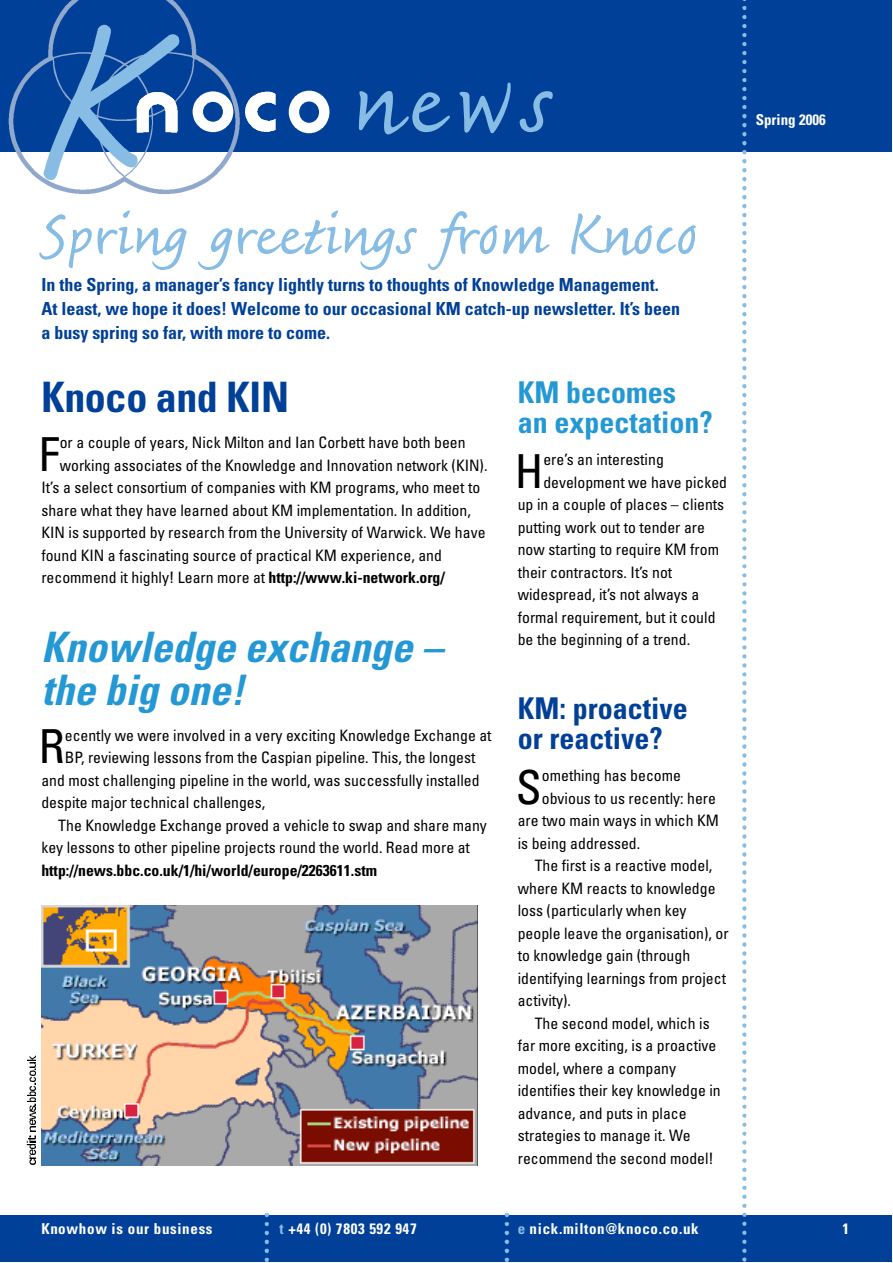
<style>
.page{position:relative;width:893px;height:1263px;background:#fff}
.page>*{position:absolute;margin:0;border:0;box-sizing:border-box;transform-origin:0 0}
.t1{font:99px "Fineprint";color:#87bce4}
.t2{font:63px "Fineprint";color:#87bce4}
.t3{font:condensed 46.8px "Univers";color:#000}
.t4{font:italic 700 condensed 42px/42.2px "Univers";color:#2398d5}
.t5{font:700 condensed 42px "Univers";letter-spacing:-.01em;color:#004098}
.t6{font:700 condensed 30px/29.8px "Univers";color:#2398d5}
.t7{font:700 condensed 30px/30.3px "Univers";color:#004098}
.t8{font:700 condensed 18px/24.2px "Univers";color:#004098}
.t9{font:condensed 15.75px "Univers";color:#000}
.t10{font:700 condensed 15.75px "Univers";color:#000}
.t11{font:700 condensed 15px "Univers";letter-spacing:.035em;color:#fff}
.t12{font:700 condensed 15px "Univers";letter-spacing:.06em;color:#fff}
.t13{font:700 condensed 15px "Univers";color:#fff}
.s1{font-weight:700}
.s2{color:#87bce4}
</style>
<div class="page">
<div style="left:0;top:1215px;width:892px;height:47px;background:#004098"></div>
<svg style="left:265px;top:1213px;width:4px;height:49px"></svg>
<svg style="left:504px;top:1213px;width:5px;height:49px"></svg>
<div style="left:0;top:0;width:892px;height:152px;background:#004098"></div>
<svg style="left:289px;top:91px;width:40px;height:42px"></svg>
<svg style="left:9px;top:0;width:266px;height:194px"></svg>
<svg style="left:742px;top:0;width:4px;height:1262px"></svg>
<img style="left:41px;top:906px;width:436px;height:260px">
<svg style="left:27px;top:1056px;width:9px;height:108px"></svg>
<h1 class="t1" style="left:352px;top:58px;width:202px">n e w s</h1>
<p class="t13" style="left:756px;top:114px;width:71px">Spring 2006</p>
<h2 class="t2" style="left:41px;top:207px;width:658px">Spring greetings from Knoco</h2>
<p class="t8" style="left:41px;top:274px;width:640px">In the Spring, a manager’s fancy lightly turns to thoughts of Knowledge Management.<br>At least, we hope it does! Welcome to our occasional KM catch-up newsletter. It’s been a busy spring so far, with more to come.</p>
<h3 class="t5" style="left:41px;top:382px;width:249px">Knoco and KIN</h3>
<h3 class="t3" style="left:39px;top:437px;width:22px">F</h3>
<p class="t9" style="left:60px;top:437px;width:407px">or a couple of years, Nick Milton and Ian Corbett have both been</p>
<p class="t9" style="left:60px;top:460px;width:429px">working associates of the Knowledge and Innovation network (KIN).</p>
<p class="t9" style="left:41px;top:482px;width:440px">It’s a select consortium of companies with KM programs, who meet to</p>
<p class="t9" style="left:41px;top:505px;width:431px">share what they have learned about KM implementation. In addition,</p>
<p class="t9" style="left:41px;top:527px;width:446px">KIN is supported by research from the University of Warwick. We have</p>
<p class="t9" style="left:41px;top:550px;width:402px">found KIN a fascinating source of practical KM experience, and</p>
<p class="t9" style="left:41px;top:572px;width:405px">recommend it highly! Learn more at <span class="s1">http://www.ki-network.org/</span></p>
<h3 class="t4" style="left:41px;top:631px;width:411px">Knowledge exchange – the big one!</h3>
<h3 class="t3" style="left:39px;top:729px;width:28px">R</h3>
<p class="t9" style="left:65px;top:730px;width:428px">ecently we were involved in a very exciting Knowledge Exchange at</p>
<p class="t9" style="left:65px;top:752px;width:412px">BP, reviewing lessons from the Caspian pipeline. This, the longest</p>
<p class="t9" style="left:41px;top:775px;width:440px">and most challenging pipeline in the world, was successfully installed</p>
<p class="t9" style="left:41px;top:797px;width:225px">despite major technical challenges,</p>
<p class="t9" style="left:58px;top:820px;width:430px">The Knowledge Exchange proved a vehicle to swap and share many</p>
<p class="t9" style="left:41px;top:842px;width:430px">key lessons to other pipeline projects round the world. Read more at</p>
<p class="t10" style="left:41px;top:865px;width:337px">http://news.bbc.co.uk/1/hi/world/europe/2263611.stm</p>
<h3 class="t6" style="left:518px;top:381px;width:196px">KM becomes an expectation?</h3>
<h3 class="t3" style="left:515px;top:454px;width:30px">H</h3>
<p class="t9" style="left:543px;top:454px;width:122px">ere’s an interesting</p>
<p class="t9" style="left:543px;top:476px;width:185px">development we have picked</p>
<p class="t9" style="left:518px;top:499px;width:208px">up in a couple of places – clients</p>
<p class="t9" style="left:518px;top:521px;width:189px">putting work out to tender are</p>
<p class="t9" style="left:518px;top:544px;width:203px">now starting to require KM from</p>
<p class="t9" style="left:518px;top:566px;width:156px">their contractors. It’s not</p>
<p class="t9" style="left:518px;top:589px;width:183px">widespread, it’s not always a</p>
<p class="t9" style="left:518px;top:611px;width:199px">formal requirement, but it could</p>
<p class="t9" style="left:518px;top:634px;width:174px">be the beginning of a trend.</p>
<h3 class="t7" style="left:518px;top:696px;width:171px">KM: proactive or reactive?</h3>
<h3 class="t3" style="left:516px;top:770px;width:28px">S</h3>
<p class="t9" style="left:542px;top:770px;width:141px">omething has become</p>
<p class="t9" style="left:542px;top:793px;width:176px">obvious to us recently: here</p>
<p class="t9" style="left:518px;top:815px;width:203px">are two main ways in which KM</p>
<p class="t9" style="left:518px;top:838px;width:124px">is being addressed.</p>
<p class="t9" style="left:535px;top:860px;width:179px">The first is a reactive model,</p>
<p class="t9" style="left:518px;top:883px;width:199px">where KM reacts to knowledge</p>
<p class="t9" style="left:518px;top:905px;width:170px">loss (particularly when key</p>
<p class="t9" style="left:518px;top:928px;width:212px">people leave the organisation), or</p>
<p class="t9" style="left:518px;top:950px;width:174px">to knowledge gain (through</p>
<p class="t9" style="left:518px;top:973px;width:210px">identifying learnings from project</p>
<p class="t9" style="left:518px;top:995px;width:55px">activity).</p>
<p class="t9" style="left:535px;top:1018px;width:177px">The second model, which is</p>
<p class="t9" style="left:518px;top:1040px;width:200px">far more exciting, is a proactive</p>
<p class="t9" style="left:518px;top:1063px;width:160px">model, where a company</p>
<p class="t9" style="left:518px;top:1085px;width:204px">identifies their key knowledge in</p>
<p class="t9" style="left:518px;top:1108px;width:170px">advance, and puts in place</p>
<p class="t9" style="left:518px;top:1130px;width:174px">strategies to manage it. We</p>
<p class="t9" style="left:518px;top:1153px;width:198px">recommend the second model!</p>
<p class="t11" style="left:41px;top:1224px;width:173px">Knowhow is our business</p>
<p class="t12" style="left:279px;top:1224px;width:139px"><span class="s2">t</span> +44 (0) 7803 592 947</p>
<p class="t11" style="left:518px;top:1224px;width:182px"><span class="s2">e</span> n i c k .m i l t o n @ k n o c o .c o .u k</p>
<p class="t11" style="left:842px;top:1224px;width:8px">1</p>
</div>
